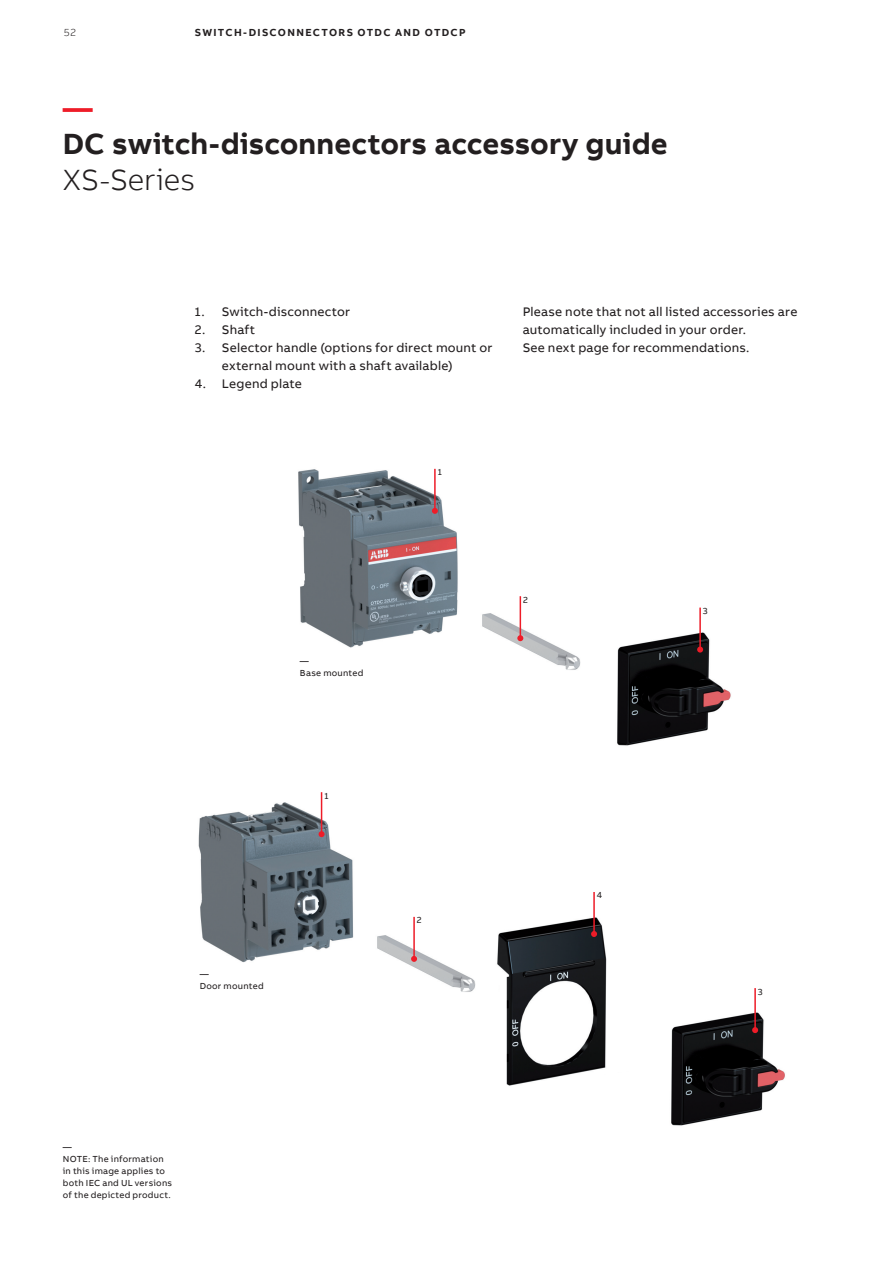
<style>
.page{position:relative;width:893px;height:1263px;background:#fff}
.page>*{position:absolute;margin:0;border:0;box-sizing:border-box;transform-origin:0 0}
.Headline_M_20pt_24pt{font:700 30px "AB Bvoice";color:#231f20}
.Headline_M_20pt_24pt-2{font:300 30px "AB Bvoice";color:#231f20}
.Headline_M_20pt_24pt-3{font:700 30px "AB Bvoice";color:#ee1c28}
.Copytext_8_5pt_12pt{font:12.75px/18px "AB Bvoice";letter-spacing:.015em;color:#231f20}
.t1{font:700 10.5px "AB Bvoice";letter-spacing:.125em;color:#231f20}
.t2{font:300 10.5px "AB Bvoice";color:#231f20}
.Caption_6pt_8pt{font:9px/12px "AB Bvoice";letter-spacing:.025em;color:#231f20}
</style>
<div class="page">
<img style="left:298px;top:468px;width:160px;height:180px">
<img style="left:482px;top:602px;width:99px;height:68px">
<img style="left:617px;top:632px;width:114px;height:114px">
<img style="left:198px;top:793px;width:156px;height:170px">
<img style="left:377px;top:935px;width:99px;height:57px">
<img style="left:671px;top:1012px;width:114px;height:114px">
<img style="left:497px;top:917px;width:110px;height:169px">
<hr style="left:434px;top:469px;width:2px;height:42px;background:#ee1c28">
<svg style="left:432px;top:508px;width:6px;height:6px"></svg>
<hr style="left:321px;top:792px;width:1px;height:42px;background:#ee1c28">
<svg style="left:319px;top:831px;width:6px;height:6px"></svg>
<hr style="left:520px;top:596px;width:1px;height:42px;background:#ee1c28">
<svg style="left:517px;top:635px;width:6px;height:6px"></svg>
<hr style="left:413px;top:917px;width:2px;height:42px;background:#ee1c28">
<svg style="left:411px;top:956px;width:6px;height:6px"></svg>
<hr style="left:699px;top:608px;width:2px;height:42px;background:#ee1c28">
<svg style="left:697px;top:647px;width:6px;height:6px"></svg>
<hr style="left:754px;top:988px;width:2px;height:42px;background:#ee1c28">
<svg style="left:752px;top:1027px;width:6px;height:6px"></svg>
<hr style="left:593px;top:892px;width:2px;height:42px;background:#ee1c28">
<svg style="left:591px;top:931px;width:6px;height:6px"></svg>
<p class="t2" style="left:64px;top:26px;width:14px">52</p>
<p class="t1" style="left:195px;top:25px;width:272px">SWITCH-DISCONNECTORS OTDC AND OTDCP</p>
<p class="Headline_M_20pt_24pt-3" style="left:63px;top:89px;width:31px">—</p>
<p class="Headline_M_20pt_24pt" style="left:63px;top:125px;width:606px">DC switch-disconnectors accessory guide</p>
<p class="Headline_M_20pt_24pt-2" style="left:63px;top:162px;width:134px">XS-Series</p>
<p class="Copytext_8_5pt_12pt" style="left:195px;top:303px;width:157px">1. Switch-disconnector</p>
<p class="Copytext_8_5pt_12pt" style="left:195px;top:321px;width:62px">2. Shaft</p>
<p class="Copytext_8_5pt_12pt" style="left:222px;top:339px;width:272px;text-indent:-27px">3. Selector handle (options for direct mount or external mount with a shaft available)</p>
<p class="Copytext_8_5pt_12pt" style="left:195px;top:375px;width:108px">4. Legend plate</p>
<p class="Copytext_8_5pt_12pt" style="left:523px;top:303px;width:276px">Please note that not all listed accessories are</p>
<p class="Copytext_8_5pt_12pt" style="left:523px;top:321px;width:228px">automatically included in your order.<br>See next page for recommendations.</p>
<p class="Caption_6pt_8pt" style="left:438px;top:466px;width:6px">1</p>
<p class="Caption_6pt_8pt" style="left:300px;top:655px;width:10px">—</p>
<p class="Caption_6pt_8pt" style="left:300px;top:667px;width:65px">Base mounted</p>
<p class="Caption_6pt_8pt" style="left:324px;top:790px;width:6px">1</p>
<p class="Caption_6pt_8pt" style="left:200px;top:968px;width:10px">—</p>
<p class="Caption_6pt_8pt" style="left:200px;top:980px;width:66px">Door mounted</p>
<p class="Caption_6pt_8pt" style="left:417px;top:914px;width:6px">2</p>
<p class="Caption_6pt_8pt" style="left:523px;top:594px;width:6px">2</p>
<p class="Caption_6pt_8pt" style="left:703px;top:605px;width:6px">3</p>
<p class="Caption_6pt_8pt" style="left:597px;top:889px;width:7px">4</p>
<p class="Caption_6pt_8pt" style="left:758px;top:985px;width:6px">3</p>
<p class="Caption_6pt_8pt" style="left:63px;top:1141px;width:10px">—</p>
<p class="Caption_6pt_8pt" style="left:63px;top:1153px;width:111px">NOTE: The information in this image applies to both IEC and UL versions of the depicted product.</p>
</div>
